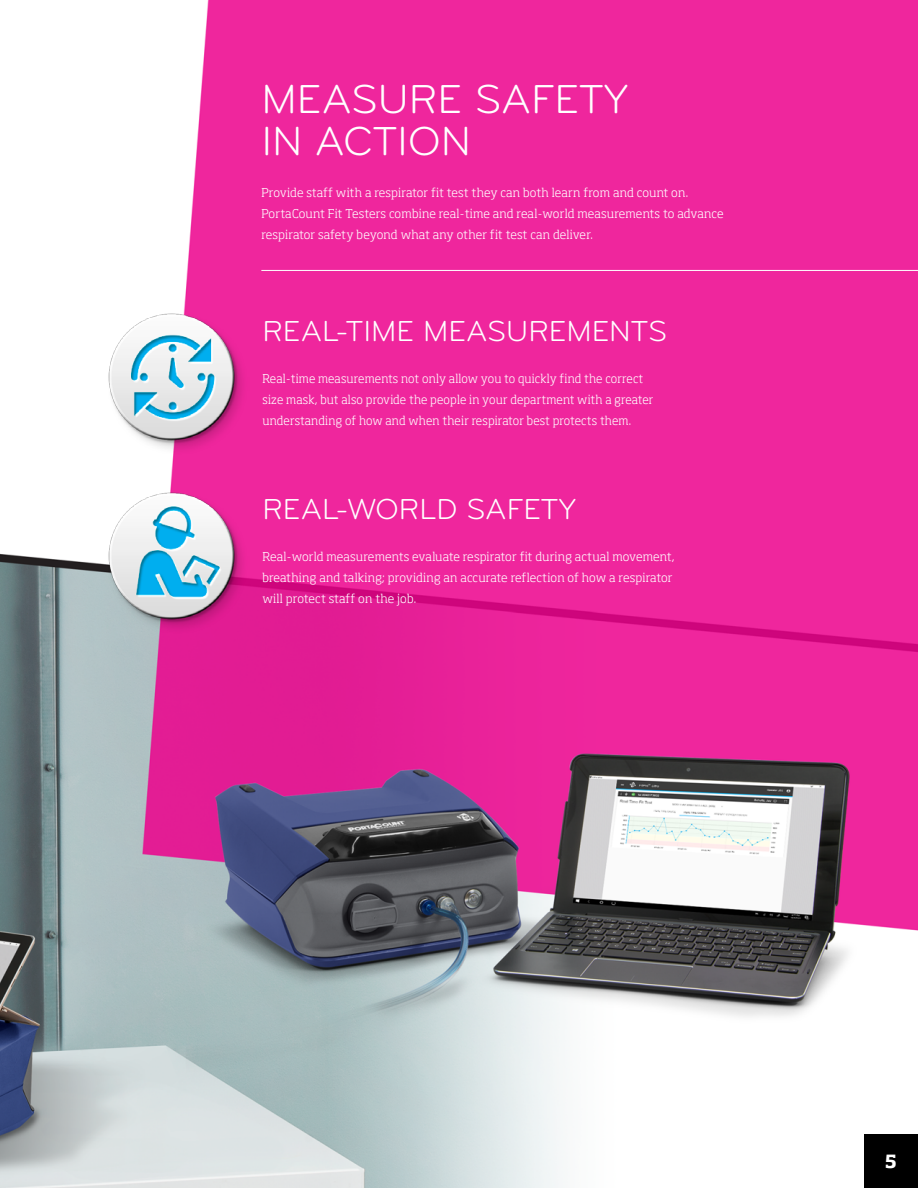
<style>
.page{position:relative;width:918px;height:1188px;background:#fff}
.page>*{position:absolute;margin:0;border:0;box-sizing:border-box;transform-origin:0 0}
.t1{font:42px/42px "Bryant";color:#fff}
.t2{font:30px "Bryant";color:#fff}
.t3{font:700 18px "Soho Std";color:#fff}
.Paragraph{font:300 12px/21px "Soho Std";letter-spacing:.01em;color:#fff}
</style>
<div class="page">
<img style="left:0;top:0;width:918px;height:1188px">
<div style="left:865px;top:1134px;width:53px;height:54px;background:#000"></div>
<img style="left:105px;top:490px;width:144px;height:145px">
<hr style="left:261px;top:270px;width:657px;height:1px;background:#fff">
<img style="left:105px;top:311px;width:144px;height:145px">
<p class="t1" style="left:261px;top:78px;width:368px">MEASURE SAFETY<br>IN ACTION</p>
<p class="Paragraph" style="left:261px;top:181px;width:464px">Provide staff with a respirator fit test they can both learn from and count on.<br>PortaCount Fit Testers combine real-time and real-world measurements to advance respirator safety beyond what any other fit test can deliver.</p>
<p class="t2" style="left:262px;top:314px;width:406px">REAL-TIME MEASUREMENTS</p>
<p class="Paragraph" style="left:262px;top:368px;width:393px">Real-time measurements not only allow you to quickly find the correct size mask, but also provide the people in your department with a greater understanding of how and when their respirator best protects them.</p>
<p class="t2" style="left:262px;top:491px;width:315px">REAL-WORLD SAFETY</p>
<p class="Paragraph" style="left:262px;top:546px;width:414px">Real-world measurements evaluate respirator fit during actual movement, breathing and talking; providing an accurate reflection of how a respirator will protect staff on the job.</p>
<p class="t3" style="left:885px;top:1150px;width:13px">5</p>
</div>
